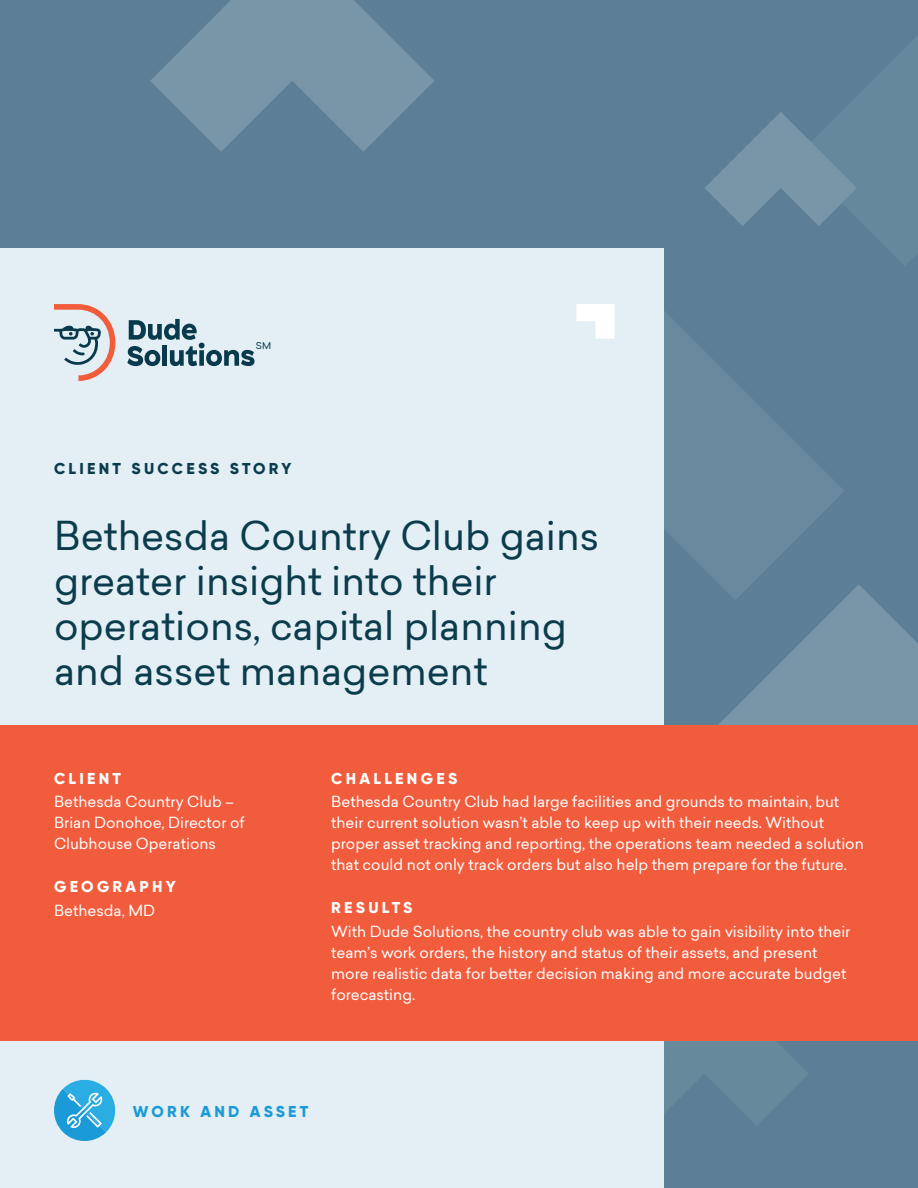
<style>
.page{position:relative;width:918px;height:1188px;background:#5d7f95}
.page>*{position:absolute;margin:0;border:0;box-sizing:border-box;transform-origin:0 0}
.t1{font:39px/45px "Sailec";color:#0b3c4b}
.t2{font:800 15.75px "Gilroy";letter-spacing:.21em;color:#fff}
.t3{font:800 15.75px "Gilroy";letter-spacing:.21em;color:#0b3c4b}
.t4{font:800 15.75px "Gilroy";letter-spacing:.21em;color:#1a9ad6}
.t5{font:15px/21px "Sailec";color:#fff}
.t6{font:9.3px "Sailec";color:#093a4c}
</style>
<div class="page">
<svg style="left:664px;top:311px;width:180px;height:273px;fill:#698a9e"></svg>
<svg style="left:150px;top:0;width:284px;height:152px"></svg>
<svg style="left:718px;top:584px;width:200px;height:141px"></svg>
<svg style="left:705px;top:112px;width:152px;height:114px"></svg>
<svg style="left:664px;top:1040px;width:145px;height:22px"></svg>
<div style="left:0;top:248px;width:664px;height:940px;background:#e3eef5"></div>
<div style="left:0;top:725px;width:918px;height:315px;background:#f15c3d"></div>
<svg style="left:54px;top:304px;width:61px;height:77px"></svg>
<svg style="left:127px;top:319px;width:128px;height:47px"></svg>
<svg style="left:576px;top:304px;width:39px;height:35px"></svg>
<svg style="left:54px;top:1079px;width:62px;height:62px"></svg>
<p class="t6" style="left:256px;top:339px;width:17px">SM</p>
<p class="t3" style="left:54px;top:459px;width:239px">CLIENT SUCCESS STORY</p>
<h1 class="t1" style="left:54px;top:512px;width:547px">Bethesda Country Club gains greater insight into their operations, capital planning and asset management</h1>
<p class="t2" style="left:54px;top:768px;width:69px">CLIENT</p>
<p class="t5" style="left:54px;top:791px;width:192px">Bethesda Country Club –<br>Brian Donohoe, Director of<br>Clubhouse Operations</p>
<p class="t2" style="left:54px;top:877px;width:123px">GEOGRAPHY</p>
<p class="t5" style="left:54px;top:899px;width:103px">Bethesda, MD</p>
<p class="t2" style="left:331px;top:768px;width:127px">CHALLENGES</p>
<p class="t5" style="left:331px;top:791px;width:534px">Bethesda Country Club had large facilities and grounds to maintain, but their current solution wasn’t able to keep up with their needs. Without proper asset tracking and reporting, the operations team needed a solution that could not only track orders but also help them prepare for the future.</p>
<p class="t2" style="left:331px;top:898px;width:83px">RESULTS</p>
<p class="t5" style="left:331px;top:920px;width:521px">With Dude Solutions, the country club was able to gain visibility into their team’s work orders, the history and status of their assets, and present more realistic data for better decision making and more accurate budget forecasting.</p>
<p class="t4" style="left:133px;top:1102px;width:177px">WORK AND ASSET</p>
</div>
